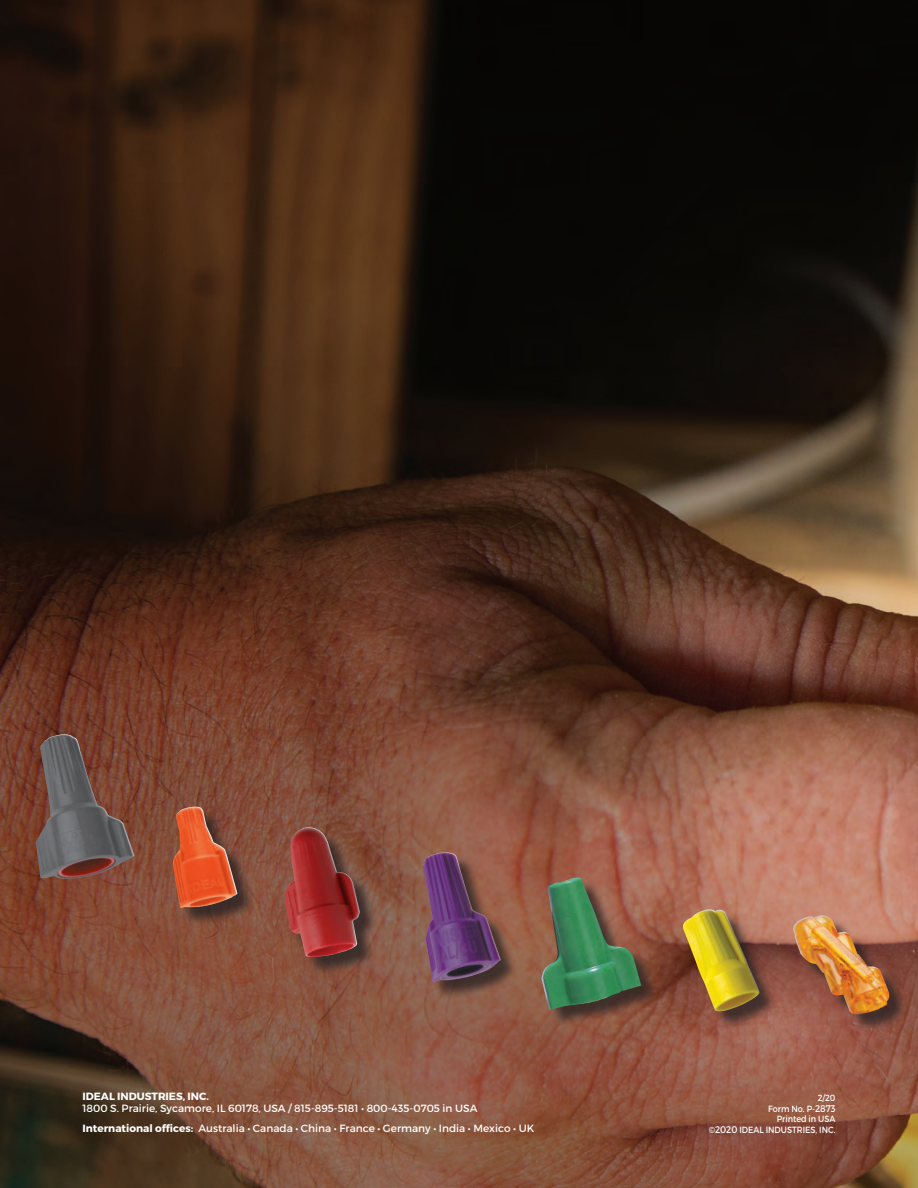
<style>
.page{position:relative;width:918px;height:1188px;background:#fff}
.page>*{position:absolute;margin:0;border:0;box-sizing:border-box;transform-origin:0 0}
.t1{font:10.5px/20.2px "Montserrat";color:#fff}
.t2{font:700 10.5px "Montserrat";color:#fff}
.t3{font:9px/10.5px "Montserrat";color:#fff;text-align:right;scale:.9 1}
.s1{font-weight:700}
.s2{font-size:9.75px}
</style>
<div class="page">
<img style="left:0;top:0;width:918px;height:1188px">
<div style="left:796px;top:918px;width:112px;height:115px;background:#231f20;opacity:.75"></div>
<img style="left:793px;top:915px;width:96px;height:100px">
<div style="left:425px;top:855px;width:94px;height:145px;background:#231f20;opacity:.75"></div>
<img style="left:422px;top:852px;width:79px;height:129px">
<div style="left:175px;top:809px;width:81px;height:117px;background:#231f20;opacity:.75"></div>
<img style="left:173px;top:807px;width:64px;height:102px">
<div style="left:544px;top:880px;width:116px;height:148px;background:#231f20;opacity:.75"></div>
<img style="left:542px;top:877px;width:99px;height:133px">
<div style="left:685px;top:912px;width:93px;height:118px;background:#231f20;opacity:.75"></div>
<img style="left:682px;top:907px;width:79px;height:106px">
<div style="left:287px;top:829px;width:91px;height:147px;background:#231f20;opacity:.75"></div>
<img style="left:284px;top:827px;width:77px;height:132px">
<img style="left:36px;top:734px;width:98px;height:145px">
<p class="t2" style="left:82px;top:1090px;width:128px">IDEAL INDUSTRIES, INC.</p>
<p class="t1" style="left:82px;top:1098px;width:453px">1800 S. Prairie, Sycamore, IL 60178, USA / 815-895-5181 • 800-435-0705 in USA<br><span class="s1">International offices:</span> Australia • Canada • China • France • Germany • India • Mexico • UK</p>
<p class="t3" style="left:709px;top:1093px;width:142px">2/20<br>Form No. P-<span class="s2">2873<br></span>Printed in USA<br>©<span class="s2">2020</span> IDEAL INDUSTRIES, INC.</p>
</div>
